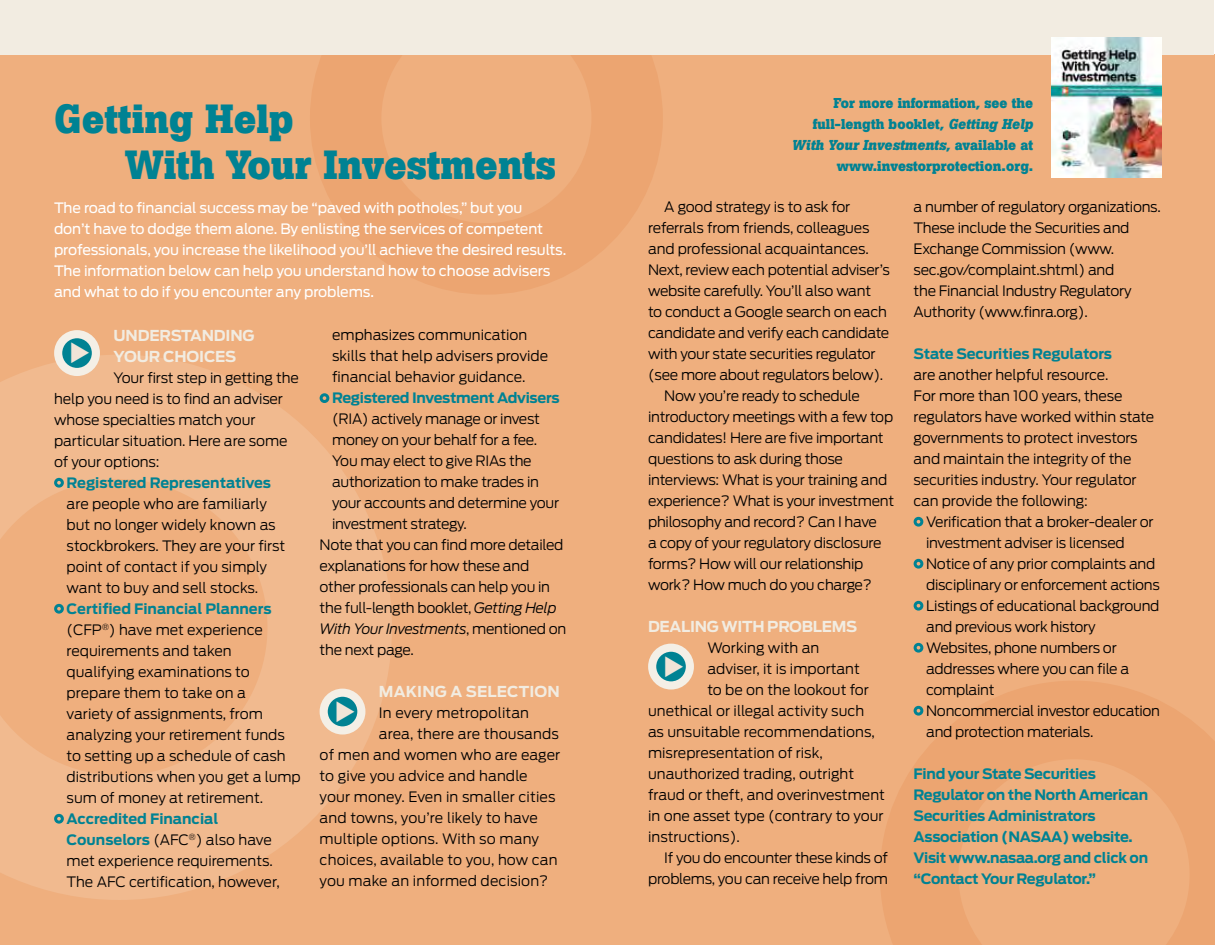
<style>
.page{position:relative;width:1215px;height:945px;background:#fff}
.page>*{position:absolute;margin:0;border:0;box-sizing:border-box;transform-origin:0 0}
.t1{font:700 40.5px/45.9px "Boton";color:#008293}
.t2{font:700 15px/21px "Antenna";letter-spacing:-.01em;color:#f2ece1}
.t3{font:300 14.25px/21px "Antenna";letter-spacing:-.02em;color:#000}
.t4{font:300 14.25px/21px "Antenna";color:#000}
.t5{font:14.25px/21px "Antenna";letter-spacing:-.01em;color:#fff}
.t6{font:700 14.25px/21px "Antenna";letter-spacing:-.02em;color:#008293}
.t7{font:300 14.25px "Antenna";letter-spacing:.01em;color:#000}
.t8{font:700 14.25px/21px "Boton";color:#008293;text-align:right}
.t9{font:italic 300 14.25px "Antenna";letter-spacing:-.02em;color:#000}
.t10{font:italic 700 14.25px "Boton BQ";color:#008293}
.t11{font:300 14.25px "Antenna";letter-spacing:.005em;color:#000}
.t12{font:700 14.25px "Antenna";color:#008293}
.s1{font-weight:700;color:#008293}
.s2{font-style:italic}
.s3{font-style:normal}
.s4{font-family:"Boton BQ";font-style:italic}
.s5{font-family:"Boton";font-style:normal}
</style>
<div class="page">
<div style="left:0;top:54px;width:1214px;height:890px;background:#efaf7e"></div>
<svg style="left:310px;top:54px;width:353px;height:240px"></svg>
<svg style="left:0;top:355px;width:392px;height:545px"></svg>
<div style="left:0;top:0;width:1214px;height:54px;background:#f2ece1"></div>
<svg style="left:58px;top:334px;width:38px;height:38px"></svg>
<div style="left:54px;top:330px;width:46px;height:46px;border:8px solid #f4efe6;border-radius:50%"></div>
<svg style="left:324px;top:693px;width:37px;height:37px"></svg>
<div style="left:320px;top:689px;width:45px;height:46px;border:8px solid #f4efe6;border-radius:50%"></div>
<div style="left:54px;top:478px;width:10px;height:10px;border:3px solid #008293;border-radius:50%"></div>
<div style="left:54px;top:604px;width:10px;height:10px;border:3px solid #008293;border-radius:50%"></div>
<div style="left:54px;top:814px;width:10px;height:10px;border:3px solid #008293;border-radius:50%"></div>
<div style="left:320px;top:393px;width:9px;height:10px;border:3px solid #008293;border-radius:50%"></div>
<svg style="left:880px;top:681px;width:335px;height:264px"></svg>
<img style="left:1052px;top:37px;width:109px;height:140px">
<svg style="left:652px;top:648px;width:38px;height:37px"></svg>
<div style="left:648px;top:644px;width:46px;height:46px;border:8px solid #f4efe6;border-radius:50%"></div>
<div style="left:914px;top:517px;width:9px;height:10px;border:3px solid #008293;border-radius:50%"></div>
<div style="left:914px;top:559px;width:9px;height:10px;border:3px solid #008293;border-radius:50%"></div>
<div style="left:914px;top:601px;width:9px;height:10px;border:3px solid #008293;border-radius:50%"></div>
<div style="left:914px;top:643px;width:9px;height:10px;border:3px solid #008293;border-radius:50%"></div>
<div style="left:914px;top:706px;width:9px;height:10px;border:3px solid #008293;border-radius:50%"></div>
<svg style="left:71px;top:343px;width:18px;height:20px"></svg>
<svg style="left:337px;top:701px;width:18px;height:21px"></svg>
<svg style="left:665px;top:656px;width:18px;height:21px"></svg>
<h1 class="t1" style="left:125px;top:96px;width:433px;text-indent:-71px">Getting Help<br>With Your Investments</h1>
<p class="t5" style="left:54px;top:197px;width:514px">The road to financial success may be “paved with potholes,” but you<br>don’t have to dodge them alone. By enlisting the services of competent professionals, you increase the likelihood you’ll achieve the desired results.<br>The information below can help you understand how to choose advisers and what to do if you encounter any problems.</p>
<p class="t2" style="left:113px;top:325px;width:113px">Understanding<br>your choices</p>
<p class="t3" style="left:54px;top:367px;width:246px;text-indent:59px">Your first step in getting the help you need is to find an adviser whose specialties match your particular situation. Here are some of your options:</p>
<p class="t12" style="left:67px;top:474px;width:206px">Registered Representatives</p>
<p class="t4" style="left:67px;top:493px;width:220px">are people who are familiarly but no longer widely known as stockbrokers. They are your first point of contact if you simply want to buy and sell stocks.</p>
<p class="t4" style="left:67px;top:598px;width:236px"><span class="s1">Certified Financial Planners </span>(CFP<sup>®</sup>) have met experience requirements and taken qualifying examinations to prepare them to take on a<br>variety of assignments, from analyzing your retirement funds to setting up a schedule of cash distributions when you get a lump sum of money at retirement.</p>
<p class="t4" style="left:67px;top:808px;width:215px"><span class="s1">Accredited Financial<br>Counselors</span> (AFC<sup>®</sup>) also have met experience requirements.<br>The AFC certification, however,</p>
<p class="t4" style="left:332px;top:324px;width:218px">emphasizes communication skills that help advisers provide financial behavior guidance.</p>
<p class="t6" style="left:332px;top:387px;width:229px">Registered Investment Advisers</p>
<p class="t3" style="left:332px;top:408px;width:209px">(RIA) actively manage or invest</p>
<p class="t3" style="left:332px;top:429px;width:207px">money on your behalf for a fee.</p>
<p class="t3" style="left:332px;top:450px;width:201px">You may elect to give RIAs the</p>
<p class="t3" style="left:332px;top:471px;width:208px">authorization to make trades in</p>
<p class="t3" style="left:332px;top:492px;width:228px">your accounts and determine your</p>
<p class="t3" style="left:332px;top:513px;width:136px">investment strategy.</p>
<p class="t3" style="left:320px;top:534px;width:245px">Note that you can find more detailed</p>
<p class="t3" style="left:320px;top:555px;width:211px">explanations for how these and</p>
<p class="t3" style="left:320px;top:576px;width:232px">other professionals can help you in</p>
<p class="t3" style="left:320px;top:597px;width:239px">the full-length booklet, <span class="s2">Getting Help</span></p>
<p class="t9" style="left:320px;top:620px;width:248px">With Your Investments<span class="s3">, mentioned on</span></p>
<p class="t3" style="left:320px;top:639px;width:96px">the next page.</p>
<p class="t2" style="left:379px;top:681px;width:27px">Making</p>
<p class="t2" style="left:450px;top:681px;width:108px">a selection</p>
<p class="t7" style="left:379px;top:704px;width:152px">I n every metropolitan</p>
<p class="t7" style="left:379px;top:725px;width:182px">area, there are thousands</p>
<p class="t7" style="left:320px;top:746px;width:242px">of men and women who are eager</p>
<p class="t7" style="left:320px;top:767px;width:210px">to give you advice and handle</p>
<p class="t7" style="left:320px;top:788px;width:237px">your money. Even in smaller cities</p>
<p class="t4" style="left:320px;top:807px;width:220px">and towns, you’re likely to have</p>
<p class="t7" style="left:320px;top:830px;width:221px">multiple options. With so many</p>
<p class="t11" style="left:320px;top:851px;width:240px">choices, available to you, how can</p>
<p class="t7" style="left:320px;top:872px;width:230px">you make an informed decision?</p>
<p class="t8" style="left:813px;top:93px;width:222px">For more information, see the full-length booklet, <span class="s4">Getting Help</span></p>
<p class="t10" style="left:792px;top:137px;width:243px">With Your Investments<span class="s5">, available at</span></p>
<p class="t8" style="left:837px;top:156px;width:198px">www.investorprotection.org.</p>
<p class="t3" style="left:664px;top:196px;width:188px">A good strategy is to ask for</p>
<p class="t3" style="left:648px;top:217px;width:223px">referrals from friends, colleagues</p>
<p class="t3" style="left:648px;top:238px;width:222px">and professional acquaintances.</p>
<p class="t3" style="left:648px;top:259px;width:243px">Next, review each potential adviser’s</p>
<p class="t3" style="left:648px;top:280px;width:225px">website carefully. You’ll also want</p>
<p class="t3" style="left:648px;top:301px;width:240px">to conduct a Google search on each</p>
<p class="t3" style="left:648px;top:322px;width:243px">candidate and verify each candidate</p>
<p class="t3" style="left:648px;top:343px;width:229px">with your state securities regulator</p>
<p class="t3" style="left:648px;top:364px;width:237px">(see more about regulators below).</p>
<p class="t3" style="left:664px;top:385px;width:197px">Now you’re ready to schedule</p>
<p class="t3" style="left:648px;top:406px;width:247px">introductory meetings with a few top</p>
<p class="t3" style="left:648px;top:427px;width:237px">candidates! Here are five important</p>
<p class="t3" style="left:648px;top:448px;width:196px">questions to ask during those</p>
<p class="t3" style="left:648px;top:469px;width:241px">interviews: What is your training and</p>
<p class="t3" style="left:648px;top:490px;width:248px">experience? What is your investment</p>
<p class="t3" style="left:648px;top:511px;width:230px">philosophy and record? Can I have</p>
<p class="t3" style="left:648px;top:532px;width:235px">a copy of your regulatory disclosure</p>
<p class="t3" style="left:648px;top:553px;width:217px">forms? How will our relationship</p>
<p class="t3" style="left:648px;top:574px;width:225px">work? How much do you charge?</p>
<p class="t2" style="left:648px;top:616px;width:52px">Dealing</p>
<p class="t2" style="left:721px;top:616px;width:12px">with</p>
<p class="t2" style="left:767px;top:616px;width:67px">problems</p>
<p class="t4" style="left:707px;top:637px;width:113px">Working with an</p>
<p class="t4" style="left:707px;top:658px;width:154px">adviser, it is important</p>
<p class="t4" style="left:707px;top:679px;width:163px">to be on the lookout for</p>
<p class="t4" style="left:648px;top:700px;width:218px">unethical or illegal activity such</p>
<p class="t4" style="left:648px;top:721px;width:228px">as unsuitable recommendations,</p>
<p class="t4" style="left:648px;top:742px;width:176px">misrepresentation of risk,</p>
<p class="t4" style="left:648px;top:763px;width:208px">unauthorized trading, outright</p>
<p class="t4" style="left:648px;top:784px;width:238px">fraud or theft, and overinvestment</p>
<p class="t4" style="left:648px;top:805px;width:237px">in one asset type (contrary to your</p>
<p class="t4" style="left:648px;top:826px;width:93px">instructions).</p>
<p class="t3" style="left:664px;top:847px;width:225px">If you do encounter these kinds of</p>
<p class="t3" style="left:648px;top:868px;width:241px">problems, you can receive help from</p>
<p class="t3" style="left:914px;top:196px;width:249px">a number of regulatory organizations.<br>These include the Securities and<br>Exchange Commission (www. sec.gov/complaint.shtml) and<br>the Financial I ndustry Regulatory<br>Authority (www.finra.org).</p>
<p class="t6" style="left:914px;top:343px;width:200px">State Securities Regulators</p>
<p class="t3" style="left:914px;top:364px;width:242px">are another helpful resource.<br>For more than 100 years, these regulators have worked within state governments to protect investors and maintain the integrity of the securities industry. Your regulator can provide the following:</p>
<p class="t3" style="left:926px;top:511px;width:236px">Verification that a broker-dealer or investment adviser is licensed<br>Notice of any prior complaints and disciplinary or enforcement actions<br>Listings of educational background and previous work history<br>Websites, phone numbers or addresses where you can file a complaint<br>Noncommercial investor education and protection materials.</p>
<p class="t6" style="left:914px;top:763px;width:236px">Find your State Securities<br>Regulator on the North American<br>Securities Administrators<br>Association (NASAA) website.<br>Visit www.nasaa.org and click on “Contact Your Regulator.”</p>
</div>
